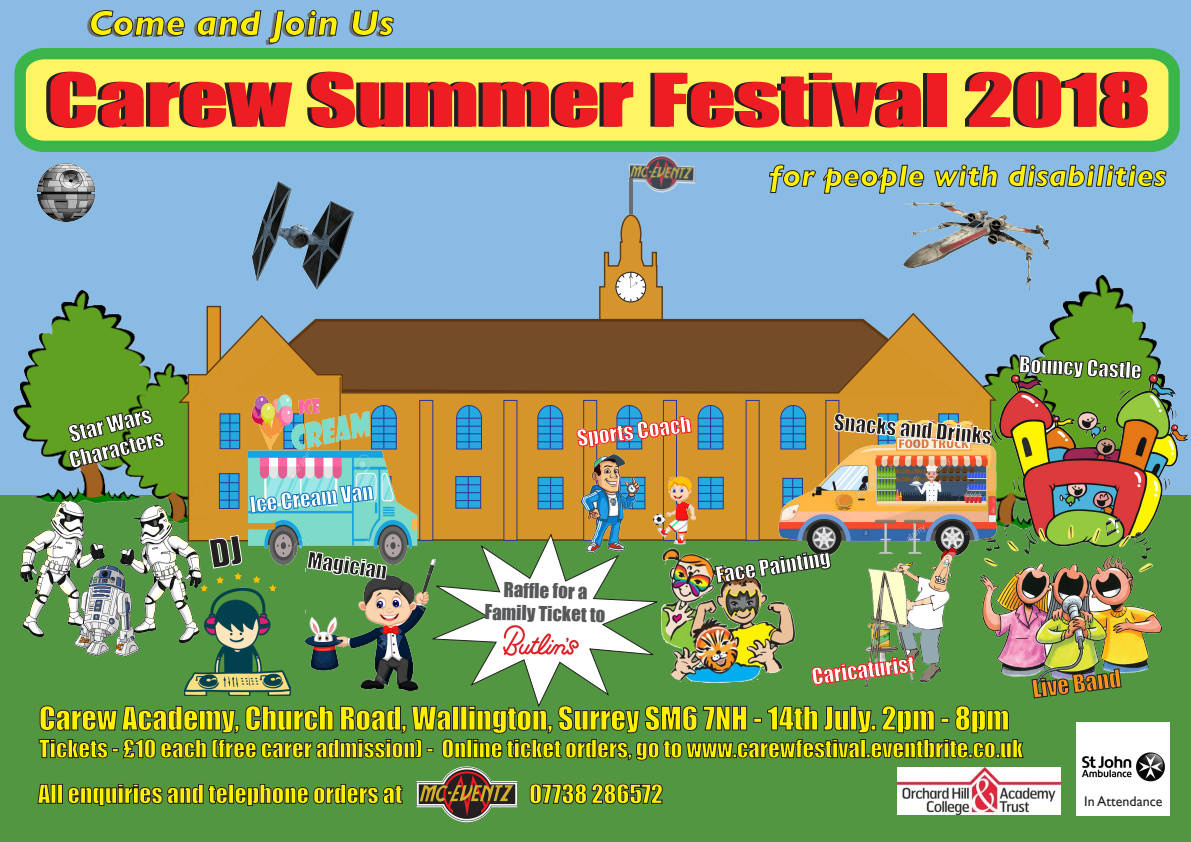
<style>
.page{position:relative;width:1191px;height:842px;background:#fff}
.page>*{position:absolute;margin:0;border:0;box-sizing:border-box;transform-origin:0 0}
.t1{font:italic 700 36px "Gill Sans";color:#fff101}
.t2{font:italic 700 31px "Gill Sans";color:#fff101}
.t3{font:30px "Impact";color:#fff101}
.t4{font:24px "Impact";color:#fff101}
.t5{font:23px "Impact";color:#fff101}
.t6{font:23px "Impact";color:#f7931d}
.t7{font:21px/25.2px "Impact";color:#fff}
.t8{font:21px "Impact";color:#231f20}
.t9{font:19px/22.8px "Impact";color:#57585a;text-align:center}
.t10{font:14px "Gill Sans";color:#231f20}
</style>
<div class="page">
<div style="left:0;top:0;width:1191px;height:496px;background:#8abbe4"></div>
<div style="left:0;top:496px;width:1191px;height:346px;background:#529642"></div>
<img style="left:13px;top:290px;width:215px;height:215px">
<img style="left:955px;top:275px;width:216px;height:100px">
<img style="left:628px;top:158px;width:68px;height:35px">
<hr style="left:629px;top:178px;width:4px;height:36px;background:#6c6d70">
<div style="left:206px;top:306px;width:15px;height:70px;background:#d79528;border:1px solid #603711"></div>
<svg style="left:178px;top:313px;width:818px;height:210px;background:#a0783c"></svg>
<svg style="left:455px;top:404px;width:27px;height:46px"></svg>
<svg style="left:537px;top:404px;width:27px;height:46px"></svg>
<svg style="left:779px;top:404px;width:27px;height:16px"></svg>
<div style="left:503px;top:400px;width:14px;height:141px;background:#d79528"></div>
<div style="left:583px;top:400px;width:14px;height:141px;background:#d79528;border:1px solid #283890"></div>
<div style="left:745px;top:400px;width:14px;height:141px;background:#d79528"></div>
<div style="left:663px;top:400px;width:14px;height:141px;background:#d79528;border:1px solid #283890"></div>
<div style="left:825px;top:400px;width:14px;height:141px;background:#d79528;border:1px solid #283890"></div>
<svg style="left:220px;top:413px;width:20px;height:36px"></svg>
<hr style="left:229px;top:414px;width:1px;height:35px;background:#283890">
<svg style="left:220px;top:431px;width:19px;height:1px"></svg>
<svg style="left:220px;top:422px;width:19px;height:1px"></svg>
<svg style="left:220px;top:440px;width:19px;height:1px"></svg>
<div style="left:219px;top:473px;width:20px;height:36px;background:#24aae1;border:1px solid #283890"></div>
<hr style="left:229px;top:474px;width:1px;height:35px;background:#283890">
<svg style="left:219px;top:491px;width:20px;height:1px"></svg>
<svg style="left:219px;top:482px;width:20px;height:1px"></svg>
<svg style="left:219px;top:500px;width:20px;height:1px"></svg>
<div style="left:455px;top:476px;width:26px;height:33px;background:#24aae1;border:1px solid #283890"></div>
<hr style="left:468px;top:477px;width:1px;height:31px;background:#283890">
<svg style="left:456px;top:492px;width:24px;height:1px"></svg>
<svg style="left:456px;top:484px;width:24px;height:1px"></svg>
<svg style="left:456px;top:500px;width:24px;height:1px"></svg>
<div style="left:537px;top:477px;width:26px;height:32px;background:#24aae1;border:1px solid #283890"></div>
<hr style="left:550px;top:477px;width:1px;height:32px;background:#283890">
<svg style="left:538px;top:493px;width:25px;height:1px"></svg>
<svg style="left:538px;top:485px;width:25px;height:1px"></svg>
<svg style="left:538px;top:501px;width:25px;height:1px"></svg>
<div style="left:619px;top:477px;width:26px;height:32px;background:#24aae1;border:1px solid #283890"></div>
<div style="left:698px;top:477px;width:26px;height:32px;background:#24aae1;border:1px solid #283890"></div>
<hr style="left:710px;top:477px;width:1px;height:32px;background:#283890">
<svg style="left:698px;top:493px;width:25px;height:1px"></svg>
<svg style="left:698px;top:485px;width:25px;height:1px"></svg>
<svg style="left:698px;top:501px;width:25px;height:1px"></svg>
<svg style="left:599px;top:214px;width:64px;height:106px;background:#b2a27c"></svg>
<img style="left:20px;top:500px;width:84px;height:23px">
<img style="left:131px;top:505px;width:70px;height:18px">
<svg style="left:9px;top:42px;width:1176px;height:116px;background:#a1d174"></svg>
<svg style="left:67px;top:409px;width:98px;height:60px;background:#538121"></svg>
<img style="left:1077px;top:768px;width:93px;height:47px">
<div style="left:923px;top:73px;width:19px;height:54px;background:#231f20"></div>
<svg style="left:46px;top:72px;width:246px;height:56px;background:#dc5d36"></svg>
<svg style="left:307px;top:72px;width:326px;height:56px;background:#da5a35"></svg>
<svg style="left:650px;top:73px;width:271px;height:54px;background:#d95433"></svg>
<div style="left:927px;top:73px;width:19px;height:54px;background:#ee1d23"></div>
<svg style="left:965px;top:72px;width:182px;height:56px;background:#d84f31"></svg>
<svg style="left:90px;top:10px;width:95px;height:27px;background:#78a0c2"></svg>
<svg style="left:196px;top:10px;width:66px;height:27px;background:#78a0c3"></svg>
<svg style="left:268px;top:9px;width:70px;height:35px;background:#7ca5c9"></svg>
<svg style="left:351px;top:10px;width:43px;height:27px"></svg>
<svg style="left:37px;top:783px;width:14px;height:21px"></svg>
<div style="left:51px;top:784px;width:5px;height:20px;border:1px solid #231f20"></div>
<div style="left:57px;top:784px;width:6px;height:20px;border:1px solid #231f20"></div>
<svg style="left:67px;top:783px;width:161px;height:23px"></svg>
<div style="left:228px;top:784px;width:6px;height:20px;border:1px solid #231f20"></div>
<svg style="left:234px;top:783px;width:169px;height:23px"></svg>
<svg style="left:529px;top:783px;width:134px;height:22px"></svg>
<img style="left:416px;top:768px;width:101px;height:54px">
<svg style="left:768px;top:164px;width:156px;height:30px;background:#79a2c5"></svg>
<svg style="left:933px;top:164px;width:65px;height:24px;background:#749aba"></svg>
<svg style="left:1007px;top:164px;width:160px;height:24px;background:#7399b9"></svg>
<svg style="left:1018px;top:322px;width:124px;height:53px;background:#5f9341"></svg>
<svg style="left:575px;top:404px;width:149px;height:46px;background:#a0845b"></svg>
<img style="left:247px;top:377px;width:187px;height:146px">
<img style="left:653px;top:475px;width:43px;height:48px">
<img style="left:778px;top:420px;width:214px;height:103px">
<img style="left:992px;top:375px;width:196px;height:144px">
<svg style="left:833px;top:412px;width:159px;height:51px;background:#dbb074"></svg>
<img style="left:897px;top:768px;width:163px;height:46px">
<img style="left:977px;top:519px;width:177px;height:4px">
<svg style="left:249px;top:483px;width:142px;height:31px;background:#72c9d5"></svg>
<img style="left:899px;top:196px;width:153px;height:97px">
<img style="left:36px;top:162px;width:62px;height:61px">
<img style="left:250px;top:179px;width:106px;height:113px">
<img style="left:581px;top:454px;width:59px;height:69px">
<img style="left:20px;top:523px;width:1150px;height:245px">
<h1 class="t1" style="left:89px;top:2px;width:307px">Come and Join Us</h1>
<p class="t7" style="left:60px;top:423px;width:98px;rotate:-14deg">Star Wars<br>Characters</p>
<p class="t7" style="left:249px;top:492px;width:125px;rotate:-6deg">Ice Cream Van</p>
<p class="t8" style="left:310px;top:544px;width:82px;rotate:8deg">Magician</p>
<h2 class="t2" style="left:768px;top:158px;width:399px">for people with disabilities</h2>
<p class="t7" style="left:575px;top:425px;width:116px;rotate:-7deg">Sports Coach</p>
<p class="t8" style="left:835px;top:406px;width:160px;rotate:5deg">Snacks and Drinks</p>
<p class="t7" style="left:1019px;top:351px;width:124px;rotate:3deg">Bouncy Castle</p>
<p class="t9" style="left:485px;top:578px;width:122px;rotate:1deg">Raffle for a<br>Family Ticket to</p>
<p class="t7" style="left:713px;top:562px;width:117px;rotate:-9deg">Face Painting</p>
<p class="t7" style="left:810px;top:663px;width:105px;rotate:-7deg">Caricaturist</p>
<p class="t6" style="left:1030px;top:671px;width:91px;rotate:-7deg">Live Band</p>
<h3 class="t3" style="left:39px;top:695px;width:972px">Carew Academy, Church Road, Wallington, Surrey SM6 7NH - 14th July. 2pm - 8pm</h3>
<p class="t5" style="left:39px;top:731px;width:985px">Tickets - £10 each (free carer admission) - Online ticket orders, go to www.carewfestival.eventbrite.co.uk</p>
<p class="t4" style="left:38px;top:775px;width:366px">All enquiries and telephone orders at</p>
<p class="t4" style="left:529px;top:775px;width:135px">07738 286572</p>
<p class="t10" style="left:1084px;top:793px;width:80px">In Attendance</p>
</div>
